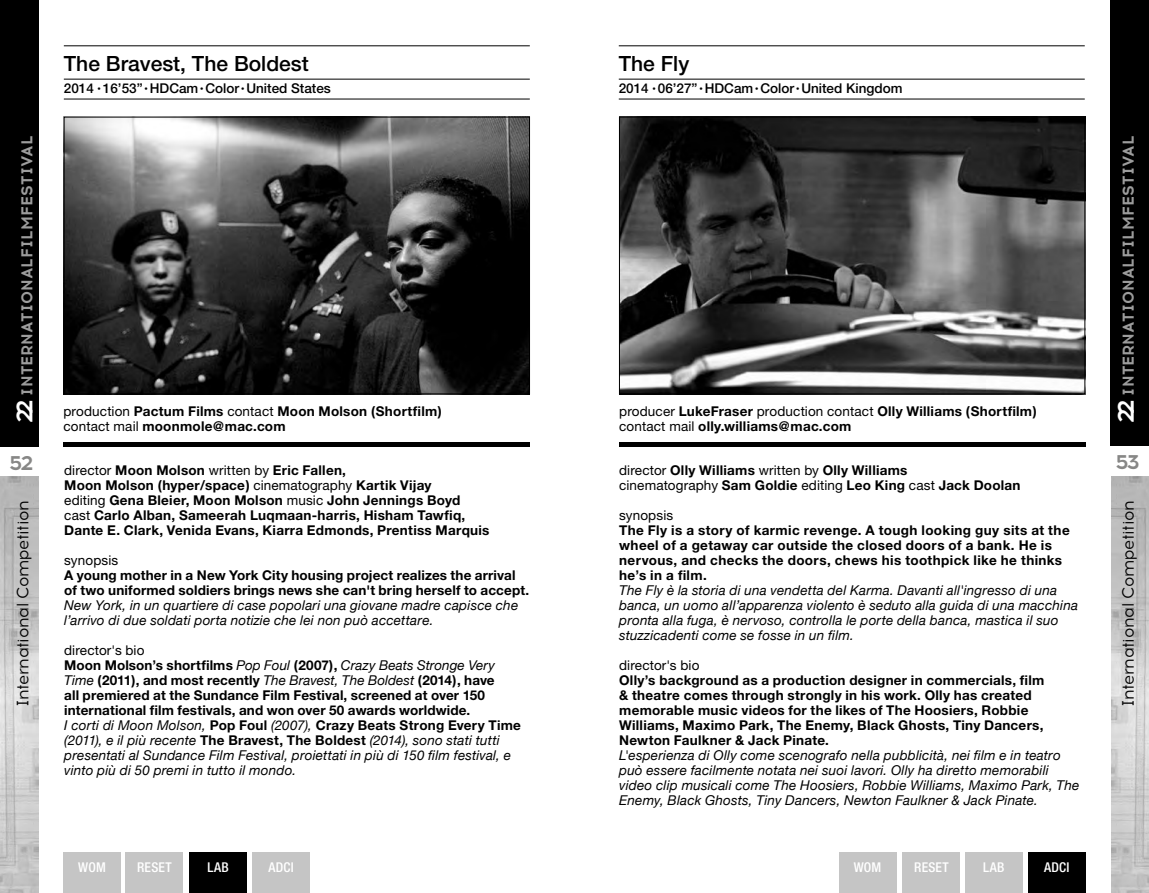
<style>
.page{position:relative;width:1149px;height:893px;background:#fff}
.page>*{position:absolute;margin:0;border:0;box-sizing:border-box;transform-origin:0 0}
.t1{font:500 21px "Helvetica Neue";color:#000}
.t2{font:700 20.25px "Acrom";color:#878786}
.t3{font:16.5px "Acrom";letter-spacing:-.025em;color:#000}
.t4{font:700 15.75px "Acrom";letter-spacing:.01em;color:#9c9c9c}
.t5{font:700 13.5px/15px "Helvetica Neue";letter-spacing:.02em;color:#000}
.t6{font:italic 13.5px/15px "Helvetica Neue";letter-spacing:.015em;color:#000}
.t7{font:500 13.5px "Helvetica Neue";color:#000}
.t8{font:500 condensed 13.5px "Helvetica Neue";letter-spacing:.02em;color:#fff}
.t9{font:13.5px "Helvetica Neue";letter-spacing:.01em;color:#000}
.s1{font-size:22.5px;color:#fff}
.s2{font-weight:400}
.s3{font-weight:400;font-style:italic}
</style>
<div class="page">
<div style="left:0;top:0;width:38px;height:446px;background:#000"></div>
<div style="left:1110px;top:0;width:38px;height:446px;background:#000"></div>
<img style="left:0;top:476px;width:38px;height:417px">
<img style="left:1111px;top:477px;width:37px;height:416px">
<div style="left:63px;top:442px;width:466px;height:5px;background:#000"></div>
<div style="left:619px;top:442px;width:466px;height:5px;background:#000"></div>
<hr style="left:618px;top:46px;width:466px;height:1px;background:#000">
<hr style="left:618px;top:79px;width:466px;height:1px;background:#000">
<hr style="left:618px;top:99px;width:466px;height:1px;background:#000">
<img style="left:621px;top:119px;width:461px;height:273px">
<div style="left:619px;top:117px;width:465px;height:277px;border:1px solid #000"></div>
<div style="left:838px;top:853px;width:57px;height:40px;background:#c5c5c5"></div>
<div style="left:902px;top:853px;width:57px;height:40px;background:#c5c5c5"></div>
<div style="left:964px;top:853px;width:57px;height:40px;background:#c5c5c5"></div>
<div style="left:1027px;top:853px;width:57px;height:40px;background:#000"></div>
<hr style="left:64px;top:46px;width:465px;height:1px;background:#000">
<hr style="left:64px;top:79px;width:465px;height:1px;background:#000">
<hr style="left:64px;top:99px;width:465px;height:1px;background:#000">
<img style="left:66px;top:119px;width:461px;height:273px">
<div style="left:64px;top:117px;width:465px;height:277px;border:1px solid #000"></div>
<div style="left:63px;top:853px;width:57px;height:40px;background:#c5c5c5"></div>
<div style="left:126px;top:853px;width:57px;height:40px;background:#c5c5c5"></div>
<div style="left:252px;top:853px;width:58px;height:40px;background:#c5c5c5"></div>
<div style="left:189px;top:853px;width:58px;height:40px;background:#000"></div>
<p class="t4" style="left:16px;top:423px;width:288px;rotate:-90deg"><span class="s1">22</span> INTERNATIONALFILMFESTIVAL</p>
<h1 class="t1" style="left:64px;top:51px;width:246px">The Bravest, The Boldest</h1>
<p class="t7" style="left:64px;top:80px;width:268px">2014 <sup>•</sup> 16’53” <sup>•</sup> HDCam <sup>•</sup> Color <sup>•</sup> United States</p>
<p class="t5" style="left:63px;top:403px;width:380px"><span class="s2">production</span> Pactum Films <span class="s2">contact</span> Moon Molson (Shortfilm) <span class="s2">contact mail</span> moonmole@mac.com</p>
<h1 class="t1" style="left:618px;top:51px;width:72px">The Fly</h1>
<p class="t7" style="left:618px;top:80px;width:285px">2014 <sup>•</sup> 06’27” <sup>•</sup> HDCam <sup>•</sup> Color <sup>•</sup> United Kingdom</p>
<p class="t5" style="left:619px;top:403px;width:419px"><span class="s2">producer</span> LukeFraser <span class="s2">production contact</span> Olly Williams (Shortfilm) <span class="s2">contact mail</span> olly.williams@mac.com</p>
<p class="t4" style="left:1116px;top:423px;width:288px;rotate:-90deg"><span class="s1">22</span> INTERNATIONALFILMFESTIVAL</p>
<h2 class="t2" style="left:9px;top:449px;width:25px">52</h2>
<h2 class="t2" style="left:1114px;top:448px;width:26px">53</h2>
<p class="t5" style="left:619px;top:463px;width:403px"><span class="s2">director</span> Olly Williams <span class="s2">written by</span> Olly Williams<br><span class="s2">cinematography</span> Sam Goldie <span class="s2">editing</span> Leo King <span class="s2">cast</span> Jack Doolan</p>
<p class="t9" style="left:619px;top:507px;width:55px">synopsis</p>
<p class="t5" style="left:619px;top:523px;width:452px">The Fly is a story of karmic revenge. A tough looking guy sits at the wheel of a getaway car outside the closed doors of a bank. He is nervous, and checks the doors, chews his toothpick like he thinks he’s in a film.</p>
<p class="t6" style="left:619px;top:584px;width:460px">The Fly è la storia di una vendetta del Karma. Davanti all'ingresso di una banca, un uomo all’apparenza violento è seduto alla guida di una macchina pronta alla fuga, è nervoso, controlla le porte della banca, mastica il suo stuzzicadenti come se fosse in un film.</p>
<p class="t9" style="left:619px;top:657px;width:82px">director's bio</p>
<p class="t5" style="left:619px;top:673px;width:426px">Olly’s background as a production designer in commercials, film &amp; theatre comes through strongly in his work. Olly has created memorable music videos for the likes of The Hoosiers, Robbie Williams, Maximo Park, The Enemy, Black Ghosts, Tiny Dancers, Newton Faulkner &amp; Jack Pinate.</p>
<p class="t6" style="left:619px;top:749px;width:461px">L'esperienza di Olly come scenografo nella pubblicità, nei film e in teatro può essere facilmente notata nei suoi lavori. Olly ha diretto memorabili video clip musicali come The Hoosiers, Robbie Williams, Maximo Park, The Enemy, Black Ghosts, Tiny Dancers, Newton Faulkner &amp; Jack Pinate.</p>
<p class="t5" style="left:64px;top:463px;width:426px"><span class="s2">director</span> Moon Molson <span class="s2">written by</span> Eric Fallen,<br>Moon Molson (hyper/space) <span class="s2">cinematography</span> Kartik Vijay<br><span class="s2">editing</span> Gena Bleier, Moon Molson <span class="s2">music</span> John Jennings Boyd <span class="s2">cast</span> Carlo Alban, Sameerah Luqmaan-harris, Hisham Tawfiq, Dante E. Clark, Venida Evans, Kiarra Edmonds, Prentiss Marquis</p>
<p class="t9" style="left:64px;top:553px;width:55px">synopsis</p>
<p class="t5" style="left:64px;top:568px;width:466px">A young mother in a New York City housing project realizes the arrival of two uniformed soldiers brings news she can't bring herself to accept.</p>
<p class="t6" style="left:64px;top:599px;width:455px">New York, in un quartiere di case popolari una giovane madre capisce che l’arrivo di due soldati porta notizie che lei non può accettare.</p>
<p class="t5" style="left:64px;top:643px;width:458px"><span class="s2">director's bio<br></span>Moon Molson’s shortfilms <span class="s3">Pop Foul</span> (2007), <span class="s3">Crazy Beats Stronge Very Time</span> (2011), and most recently <span class="s3">The Bravest, The Boldest</span> (2014), have<br>all premiered at the Sundance Film Festival, screened at over 150 international film festivals, and won over 50 awards worldwide.<br><span class="s3">I corti di Moon Molson,</span> Pop Foul <span class="s3">(2007),</span> Crazy Beats Strong Every Time <span class="s3">(2011), e il più recente</span> The Bravest, The Boldest <span class="s3">(2014), sono stati tutti presentati al Sundance Film Festival, proiettati in più di 150 film festival, e vinto più di 50 premi in tutto il mondo.</span></p>
<p class="t3" style="left:12px;top:707px;width:208px;rotate:-90deg">International Competition</p>
<p class="t3" style="left:1116px;top:707px;width:208px;rotate:-90deg">International Competition</p>
<p class="t8" style="left:78px;top:859px;width:29px">WOM</p>
<p class="t8" style="left:137px;top:859px;width:36px">RESET</p>
<p class="t8" style="left:207px;top:859px;width:23px">LAB</p>
<p class="t8" style="left:268px;top:859px;width:27px">ADCI</p>
<p class="t8" style="left:853px;top:859px;width:29px">WOM</p>
<p class="t8" style="left:913px;top:859px;width:36px">RESET</p>
<p class="t8" style="left:982px;top:859px;width:23px">LAB</p>
<p class="t8" style="left:1043px;top:859px;width:27px">ADCI</p>
</div>
